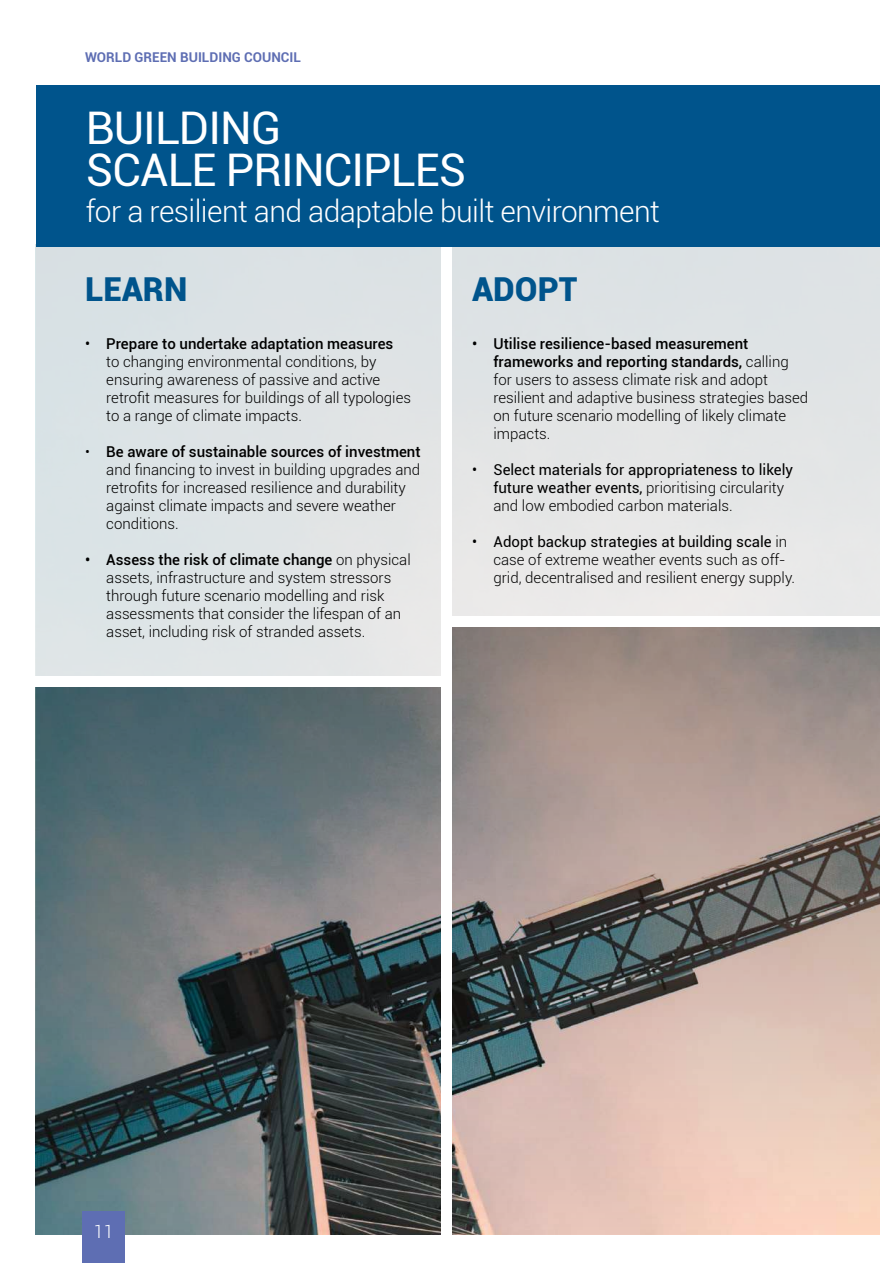
<style>
.page{position:relative;width:893px;height:1263px;background:#fff}
.page>*{position:absolute;margin:0;border:0;box-sizing:border-box;transform-origin:0 0}
.t1{font:45px/42px "Roboto";letter-spacing:-.02em;color:#fff}
.t2{font:900 33px "Roboto";color:#00548c}
.t3{font:300 30px "Roboto";letter-spacing:-.02em;color:#fff}
.t4{font:300 18px "Roboto";color:#fff}
.t5{font:300 15px/18px "Roboto";color:#000}
.t6{font:15px/18px "Roboto";color:#000}
.t7{font:700 13.5px "Roboto";color:#5e6eb3}
.s1{font-weight:400}
.s2{font-weight:500}
.s3{font-weight:300}
</style>
<div class="page">
<svg style="left:36px;top:627px;width:844px;height:607px;background:#84817e"></svg>
<div style="left:10px;top:676px;width:437px;height:11px;background:#fff"></div>
<div style="left:36px;top:240px;width:405px;height:445px;background:#dde3e5"></div>
<div style="left:452px;top:240px;width:441px;height:381px;background:#e3e5e6"></div>
<div style="left:82px;top:1211px;width:43px;height:52px;background:#5e6eb3"></div>
<div style="left:441px;top:246px;width:11px;height:988px;background:#fff"></div>
<div style="left:36px;top:85px;width:854px;height:162px;background:#00548c"></div>
<div style="left:881px;top:0;width:12px;height:1244px;background:#fff"></div>
<p class="t7" style="left:85px;top:48px;width:217px">WORLD GREEN BUILDING COUNCIL</p>
<h1 class="t1" style="left:86px;top:106px;width:382px">BUILDING<br>SCALE PRINCIPLES</h1>
<h3 class="t3" style="left:86px;top:191px;width:575px">for a resilient and adaptable built environment</h3>
<h2 class="t2" style="left:85px;top:266px;width:104px">LEARN</h2>
<h2 class="t2" style="left:472px;top:266px;width:107px">ADOPT</h2>
<p class="t5" style="left:106px;top:334px;width:306px;text-indent:-21px"><span class="s1">•</span> <span class="s2">Prepare to undertake adaptation measures<br></span>to changing environmental conditions, by ensuring awareness of passive and active retrofit measures for buildings of all typologies to a range of climate impacts.</p>
<p class="t5" style="left:106px;top:442px;width:316px;text-indent:-21px">• <span class="s2">Be aware of sustainable sources of investment </span>and financing to invest in building upgrades and retrofits for increased resilience and durability against climate impacts and severe weather conditions.</p>
<p class="t5" style="left:106px;top:550px;width:306px;text-indent:-21px"><span class="s2">• Assess the risk of climate change</span> on physical assets, infrastructure and system stressors through future scenario modelling and risk assessments that consider the lifespan of an asset, including risk of stranded assets.</p>
<p class="t5" style="left:493px;top:334px;width:316px;text-indent:-21px"><span class="s2">• Utilise resilience-based measurement frameworks and reporting standards,</span> calling for users to assess climate risk and adopt resilient and adaptive business strategies based on future scenario modelling of likely climate impacts.</p>
<p class="t6" style="left:493px;top:460px;width:301px;text-indent:-21px">• Select materials for appropriateness to likely future weather events, <span class="s3">prioritising circularity and low embodied carbon materials.</span></p>
<p class="t5" style="left:493px;top:532px;width:303px;text-indent:-21px"><span class="s1">• Adopt backup strategies at building scale</span> in case of extreme weather events such as off&shy;grid, decentralised and resilient energy supply.</p>
<p class="t4" style="left:94px;top:1219px;width:21px">11</p>
</div>
